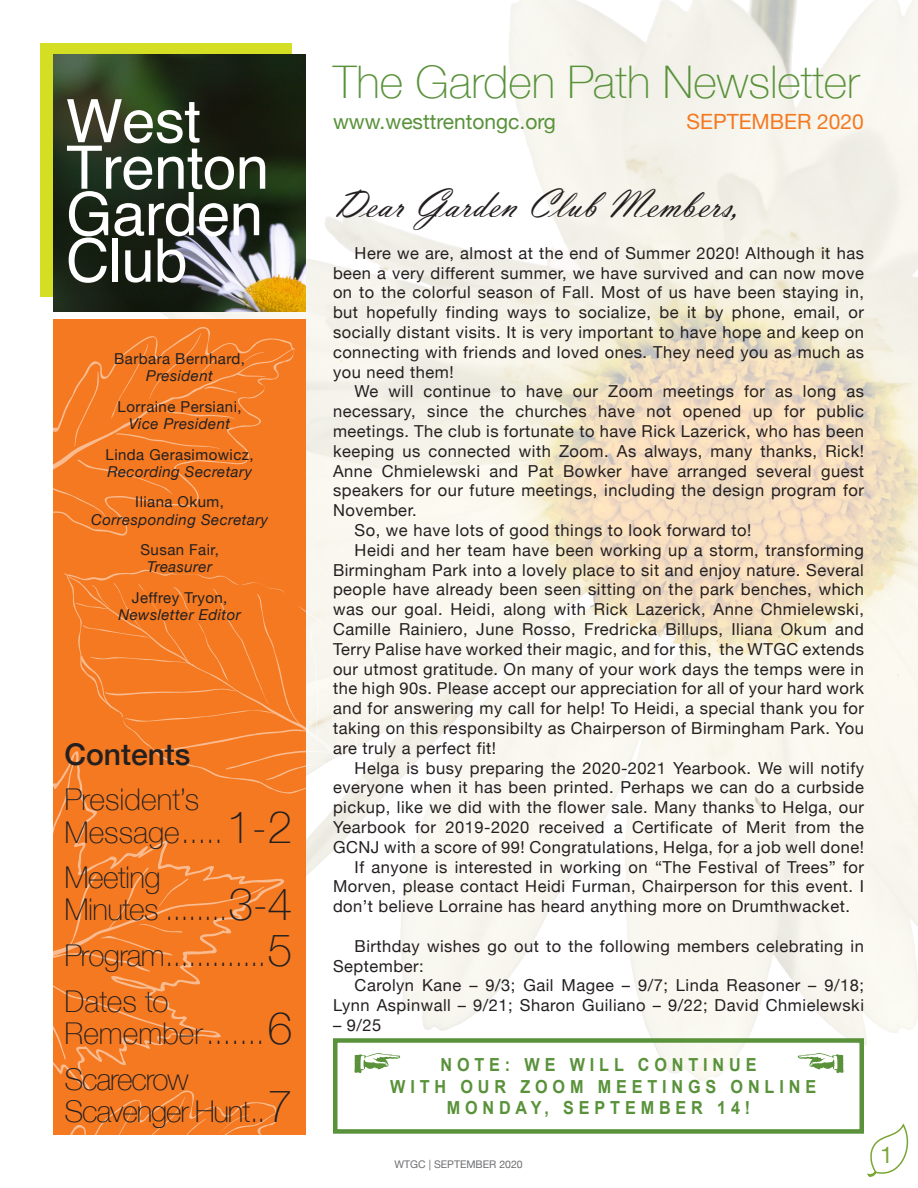
<style>
.page{position:relative;width:918px;height:1188px;background:#fff}
.page>*{position:absolute;margin:0;border:0;box-sizing:border-box;transform-origin:0 0}
.t1{font:60px "Helvetica";letter-spacing:-.01em;color:#fff}
.t2{font:100 45px "Helvetica Neue";color:#59923a}
.t3{font:42px "Vladimir Script";color:#231f20}
.t4{font:100 30px/32.1px "Helvetica Neue";color:#231f20}
.t5{font:100 30px/32.1px "Helvetica Neue";letter-spacing:-.02em;color:#231f20}
.t6{font:100 30px/32.1px "Helvetica Neue";letter-spacing:-.04em;color:#231f20}
.t7{font:500 30px "Helvetica Neue";color:#231f20}
.t8{font:22.95px "Helvetica Neue";color:#7aa635}
.t9{font:21px "Helvetica Neue";color:#59923a}
.t10{font:21px "Helvetica Neue";color:#f47921}
.t11{font:700 18px/21.6px "Arial";letter-spacing:.3em;color:#59923a;text-align:center;scale:.9 1}
.t12{font:16.5px/19.8px "Helvetica Neue";letter-spacing:.03em;color:#231f20;text-align:justify}
.t13{font:15px/17.1px "Helvetica Neue";letter-spacing:.03em;color:#231f20;text-align:center}
.t14{font:italic 15px/17.1px "Helvetica Neue";letter-spacing:.03em;color:#231f20;text-align:center}
.t15{font:10.5px "Helvetica Neue";color:#6c6d70}
.s1{font-style:italic}
.s2{font-style:normal}
.s3{font-size:45px}
</style>
<div class="page">
<img style="left:40px;top:0;width:878px;height:1177px">
<div style="left:40px;top:44px;width:251px;height:253px;background:#d4de23"></div>
<div style="left:53px;top:320px;width:253px;height:815px;background:#f47921"></div>
<img style="left:53px;top:54px;width:253px;height:257px">
<svg style="left:40px;top:333px;width:255px;height:204px"></svg>
<svg style="left:198px;top:355px;width:24px;height:25px"></svg>
<svg style="left:236px;top:352px;width:29px;height:17px"></svg>
<svg style="left:40px;top:1089px;width:239px;height:88px"></svg>
<svg style="left:182px;top:1118px;width:24px;height:25px"></svg>
<svg style="left:220px;top:1116px;width:29px;height:17px"></svg>
<div style="left:333px;top:1038px;width:531px;height:96px;border:4px solid #59923a"></div>
<svg style="left:40px;top:569px;width:360px;height:504px"></svg>
<svg style="left:798px;top:1053px;width:46px;height:20px"></svg>
<p class="t1" style="left:66px;top:84px;width:136px">West</p>
<p class="t1" style="left:66px;top:130px;width:205px">Trenton</p>
<p class="t1" style="left:66px;top:177px;width:199px">Garden</p>
<p class="t1" style="left:66px;top:223px;width:123px">Club</p>
<p class="t13" style="left:114px;top:351px;width:132px">Barbara Bernhard,<br><span class="s1">President</span></p>
<p class="t13" style="left:118px;top:399px;width:126px">Lorraine Persiani,<br><span class="s1">Vice President</span></p>
<p class="t13" style="left:106px;top:447px;width:150px;text-align:left">Linda Gerasimowicz,<br><span class="s1">Recording Secretary</span></p>
<p class="t14" style="left:91px;top:494px;width:178px"><span class="s2">Iliana Okum,<br></span>Corresponding Secretary</p>
<p class="t13" style="left:140px;top:542px;width:80px">Susan Fair,<br><span class="s1">Treasurer</span></p>
<p class="t14" style="left:118px;top:590px;width:124px"><span class="s2">Jeffrey Tryon,<br></span>Newsletter Editor</p>
<p class="t7" style="left:64px;top:730px;width:128px">Contents</p>
<p class="t4" style="left:64px;top:782px;width:230px">President’s<br>Message.....<span class="s3">1-2</span></p>
<p class="t5" style="left:64px;top:860px;width:230px">Meeting<br>Minutes ........<span class="s3">3-4</span></p>
<p class="t5" style="left:64px;top:938px;width:230px">Program.............<span class="s3">5</span></p>
<p class="t4" style="left:64px;top:984px;width:230px">Dates to<br>Remember.......<span class="s3">6</span></p>
<p class="t6" style="left:64px;top:1062px;width:230px">Scarecrow<br>Scavenger Hunt..<span class="s3">7</span></p>
<p class="t2" style="left:333px;top:47px;width:528px">The Garden Path Newsletter</p>
<p class="t9" style="left:333px;top:107px;width:224px">www.westtrentongc.org</p>
<p class="t10" style="left:687px;top:107px;width:179px">SEPTEMBER 2020</p>
<p class="t3" style="left:333px;top:180px;width:409px">Dear Garden Club Members,</p>
<p class="t12" style="left:333px;top:244px;width:533px;text-indent:22px">Here we are, almost at the end of Summer 2020! Although it has been a very different summer, we have survived and can now move on to the colorful season of Fall. Most of us have been staying in, but hopefully finding ways to socialize, be it by phone, email, or socially distant visits. It is very important to have hope and keep on connecting with friends and loved ones. They need you as much as you need them!</p>
<p class="t12" style="left:333px;top:382px;width:533px;text-indent:22px">We will continue to have our Zoom meetings for as long as necessary, since the churches have not opened up for public meetings. The club is fortunate to have Rick Lazerick, who has been keeping us connected with Zoom. As always, many thanks, Rick!<br>Anne Chmielewski and Pat Bowker have arranged several guest speakers for our future meetings, including the design program for November.</p>
<p class="t12" style="left:355px;top:521px;width:398px">So, we have lots of good things to look forward to!</p>
<p class="t12" style="left:333px;top:541px;width:533px;text-indent:22px">Heidi and her team have been working up a storm, transforming Birmingham Park into a lovely place to sit and enjoy nature. Several people have already been seen sitting on the park benches, which was our goal. Heidi, along with Rick Lazerick, Anne Chmielewski, Camille Rainiero, June Rosso, Fredricka Billups, Iliana Okum and Terry Palise have worked their magic, and for this, the WTGC extends our utmost gratitude. On many of your work days the temps were in the high 90s. Please accept our appreciation for all of your hard work and for answering my call for help! To Heidi, a special thank you for taking on this responsibilty as Chairperson of Birmingham Park. You are truly a perfect fit!</p>
<p class="t12" style="left:333px;top:759px;width:533px;text-indent:22px">Helga is busy preparing the 2020-2021 Yearbook. We will notify everyone when it has been printed. Perhaps we can do a curbside pickup, like we did with the flower sale. Many thanks to Helga, our Yearbook for 2019-2020 received a Certificate of Merit from the GCNJ with a score of 99! Congratulations, Helga, for a job well done!</p>
<p class="t12" style="left:333px;top:858px;width:533px;text-indent:22px">If anyone is interested in working on “The Festival of Trees” for Morven, please contact Heidi Furman, Chairperson for this event. I don’t believe Lorraine has heard anything more on Drumthwacket.</p>
<p class="t12" style="left:333px;top:937px;width:532px;text-indent:22px">Birthday wishes go out to the following members celebrating in<br>September:</p>
<p class="t12" style="left:333px;top:976px;width:533px;text-align:right">Carolyn Kane – 9/3; Gail Magee – 9/7; Linda Reasoner – 9/18;<br>Lynn Aspinwall – 9/21; Sharon Guiliano – 9/22; David Chmielewski</p>
<p class="t12" style="left:333px;top:1016px;width:50px">– 9/25</p>
<p class="t11" style="left:390px;top:1054px;width:475px">NOTE: WE WILL CONTINUE<br>WITH OUR ZOOM MEETINGS ONLINE<br>MONDAY, SEPTEMBER 14!</p>
<p class="t15" style="left:395px;top:1157px;width:130px">WTGC | SEPTEMBER 2020</p>
<p class="t8" style="left:880px;top:1138px;width:14px">1</p>
</div>
